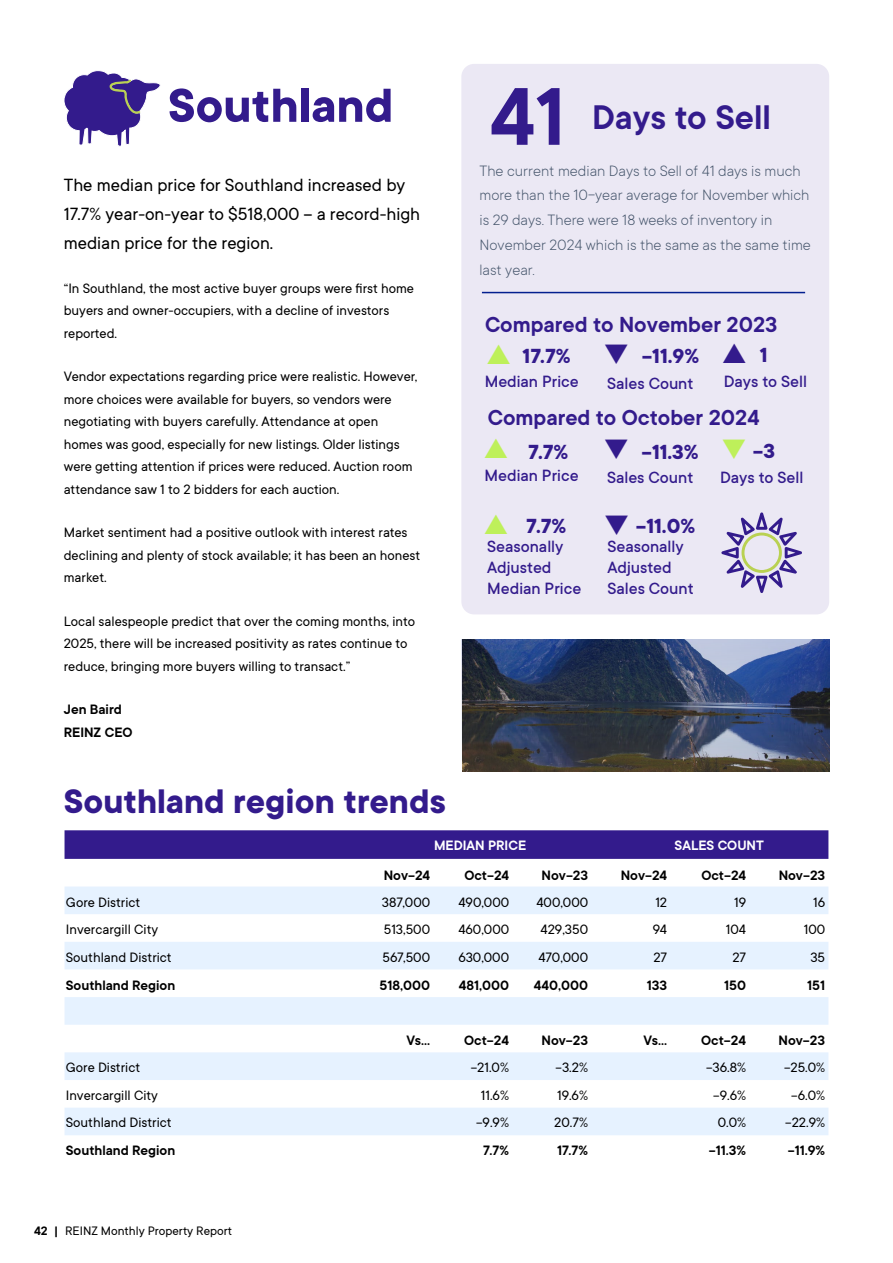
<style>
.page{position:relative;width:893px;height:1263px;background:#fff}
.page>*{position:absolute;margin:0;border:0;box-sizing:border-box;transform-origin:0 0}
.t1{font:600 90px "TT Commons";color:#331b8c}
.t2{font:700 52.5px "TT Commons";color:#331b8c}
.t3{font:600 37.65px "TT Commons";color:#331b8c}
.t4{font:700 37.5px "TT Commons";color:#331b8c}
.t5{font:600 24px "TT Commons";color:#331b8c}
.t6{font:700 22.5px "TT Commons";color:#331b8c}
.t7{font:19.5px/29.2px "TT Commons";color:#000}
.t8{font:500 18px/21px "TT Commons";color:#331b8c}
.t9{font:300 16.5px/24.8px "TT Commons";color:#44546a}
.t10{font:15px/22.5px "TT Commons";color:#000}
.t11{font:600 15px/22.5px "TT Commons";color:#000}
.t12{font:600 15px "TT Commons";color:#fff}
.t13{font:13.5px "TT Commons";color:#000}
.s1{color:#bef05a}
.s2{font-weight:600}
</style>
<div class="page">
<svg style="left:64px;top:70px;width:97px;height:77px"></svg>
<div style="left:65px;top:830px;width:763px;height:29px;background:#331b8c"></div>
<svg style="left:65px;top:886px;width:763px;height:249px;fill:#e6f2ff"></svg>
<div style="left:461px;top:64px;width:368px;height:550px;background:#ebe8f4;border-radius:13px"></div>
<hr style="left:482px;top:292px;width:323px;height:1px;background:#031f8f">
<svg style="left:721px;top:512px;width:81px;height:81px"></svg>
<svg style="left:461px;top:639px;width:368px;height:132px;background:#3c4861"></svg>
<h2 class="t2" style="left:168px;top:76px;width:227px">Southland</h2>
<h3 class="t7" style="left:64px;top:170px;width:358px">The median price for Southland increased by<br>17.7% year-on-year to $518,000 – a record-high median price for the region.</h3>
<p class="t10" style="left:64px;top:277px;width:352px">“In Southland, the most active buyer groups were first home buyers and owner-occupiers, with a decline of investors reported.</p>
<p class="t10" style="left:64px;top:365px;width:355px">Vendor expectations regarding price were realistic. However, more choices were available for buyers, so vendors were negotiating with buyers carefully. Attendance at open homes was good, especially for new listings. Older listings were getting attention if prices were reduced. Auction room attendance saw 1 to 2 bidders for each auction.</p>
<p class="t10" style="left:64px;top:521px;width:358px">Market sentiment had a positive outlook with interest rates declining and plenty of stock available; it has been an honest market.</p>
<p class="t10" style="left:64px;top:610px;width:353px">Local salespeople predict that over the coming months, into<br>2025, there will be increased positivity as rates continue to reduce, bringing more buyers willing to transact.”</p>
<p class="t11" style="left:64px;top:698px;width:70px">Jen Baird<br>REINZ CEO</p>
<h3 class="t4" style="left:64px;top:780px;width:384px">Southland region trends</h3>
<h1 class="t1" style="left:490px;top:67px;width:77px">41</h1>
<p class="t9" style="left:479px;top:158px;width:333px">The current median Days to Sell of 41 days is much more than the 10-year average for November which is 29 days. There were 18 weeks of inventory in November 2024 which is the same as the same time last year.</p>
<h3 class="t3" style="left:592px;top:97px;width:180px">Days to Sell</h3>
<h3 class="t5" style="left:485px;top:312px;width:294px">Compared to November 2023</h3>
<p class="t8" style="left:485px;top:371px;width:96px">Median Price</p>
<p class="t8" style="left:607px;top:373px;width:88px">Sales Count</p>
<p class="t8" style="left:724px;top:371px;width:85px">Days to Sell</p>
<h3 class="t6" style="left:523px;top:343px;width:178px">17.7% ❑ -11.9%</h3>
<h3 class="t6" style="left:760px;top:342px;width:9px">1</h3>
<h3 class="t5" style="left:488px;top:405px;width:273px">Compared to October 2024</h3>
<h3 class="t6" style="left:528px;top:440px;width:42px">7.7%</h3>
<h3 class="t6" style="left:603px;top:440px;width:173px">❑ -11.3% <span class="s1">❑</span> -3</h3>
<p class="t8" style="left:484px;top:465px;width:96px">Median Price</p>
<p class="t8" style="left:607px;top:467px;width:88px">Sales Count</p>
<p class="t8" style="left:720px;top:467px;width:85px">Days to Sell</p>
<h3 class="t6" style="left:526px;top:513px;width:42px">7.7%</h3>
<h3 class="t6" style="left:636px;top:513px;width:61px">-11.0%</h3>
<p class="t8" style="left:487px;top:536px;width:96px">Seasonally<br>Adjusted<br>Median Price</p>
<p class="t8" style="left:607px;top:536px;width:88px">Seasonally<br>Adjusted<br>Sales Count</p>
<p class="t12" style="left:434px;top:837px;width:94px">MEDIAN PRICE</p>
<p class="t12" style="left:675px;top:837px;width:91px">SALES COUNT</p>
<p class="t11" style="left:384px;top:864px;width:48px">Nov-24</p>
<p class="t11" style="left:464px;top:864px;width:46px">Oct-24</p>
<p class="t11" style="left:542px;top:864px;width:48px">Nov-23</p>
<p class="t11" style="left:621px;top:864px;width:48px">Nov-24</p>
<p class="t11" style="left:701px;top:864px;width:46px">Oct-24</p>
<p class="t11" style="left:779px;top:864px;width:48px">Nov-23</p>
<p class="t10" style="left:66px;top:891px;width:76px">Gore District</p>
<p class="t10" style="left:382px;top:891px;width:50px">387,000</p>
<p class="t10" style="left:458px;top:891px;width:52px">490,000</p>
<p class="t10" style="left:536px;top:891px;width:53px">400,000</p>
<p class="t10" style="left:655px;top:891px;width:13px">12</p>
<p class="t10" style="left:734px;top:891px;width:14px">19</p>
<p class="t10" style="left:813px;top:891px;width:14px">16</p>
<p class="t10" style="left:66px;top:919px;width:94px">Invercargill City</p>
<p class="t10" style="left:384px;top:919px;width:48px">513,500</p>
<p class="t10" style="left:458px;top:919px;width:52px">460,000</p>
<p class="t10" style="left:541px;top:919px;width:49px">429,350</p>
<p class="t10" style="left:653px;top:919px;width:16px">94</p>
<p class="t10" style="left:726px;top:919px;width:22px">104</p>
<p class="t10" style="left:804px;top:919px;width:23px">100</p>
<p class="t10" style="left:66px;top:946px;width:107px">Southland District</p>
<p class="t10" style="left:383px;top:946px;width:49px">567,500</p>
<p class="t10" style="left:458px;top:946px;width:52px">630,000</p>
<p class="t10" style="left:538px;top:946px;width:51px">470,000</p>
<p class="t10" style="left:653px;top:946px;width:15px">27</p>
<p class="t10" style="left:732px;top:946px;width:15px">27</p>
<p class="t10" style="left:810px;top:946px;width:16px">35</p>
<p class="t11" style="left:66px;top:974px;width:111px">Southland Region</p>
<p class="t11" style="left:380px;top:974px;width:52px">518,000</p>
<p class="t11" style="left:459px;top:974px;width:52px">481,000</p>
<p class="t11" style="left:534px;top:974px;width:56px">440,000</p>
<p class="t11" style="left:647px;top:974px;width:22px">133</p>
<p class="t11" style="left:724px;top:974px;width:23px">150</p>
<p class="t11" style="left:807px;top:974px;width:19px">151</p>
<p class="t11" style="left:406px;top:1029px;width:25px">Vs…</p>
<p class="t11" style="left:464px;top:1029px;width:46px">Oct-24</p>
<p class="t11" style="left:541px;top:1029px;width:48px">Nov-23</p>
<p class="t11" style="left:643px;top:1029px;width:25px">Vs…</p>
<p class="t11" style="left:701px;top:1029px;width:46px">Oct-24</p>
<p class="t11" style="left:778px;top:1029px;width:48px">Nov-23</p>
<p class="t10" style="left:66px;top:1057px;width:76px">Gore District</p>
<p class="t10" style="left:471px;top:1057px;width:40px">-21.0%</p>
<p class="t10" style="left:556px;top:1057px;width:34px">-3.2%</p>
<p class="t10" style="left:706px;top:1057px;width:42px">-36.8%</p>
<p class="t10" style="left:784px;top:1057px;width:43px">-25.0%</p>
<p class="t10" style="left:66px;top:1084px;width:94px">Invercargill City</p>
<p class="t10" style="left:481px;top:1084px;width:30px">11.6%</p>
<p class="t10" style="left:557px;top:1084px;width:33px">19.6%</p>
<p class="t10" style="left:713px;top:1084px;width:34px">-9.6%</p>
<p class="t10" style="left:791px;top:1084px;width:35px">-6.0%</p>
<p class="t10" style="left:66px;top:1111px;width:107px">Southland District</p>
<p class="t10" style="left:476px;top:1111px;width:34px">-9.9%</p>
<p class="t10" style="left:554px;top:1111px;width:35px">20.7%</p>
<p class="t10" style="left:718px;top:1111px;width:30px">0.0%</p>
<p class="t10" style="left:785px;top:1111px;width:41px">-22.9%</p>
<p class="t11" style="left:66px;top:1139px;width:111px">Southland Region</p>
<p class="t11" style="left:483px;top:1139px;width:27px">7.7%</p>
<p class="t11" style="left:557px;top:1139px;width:32px">17.7%</p>
<p class="t11" style="left:709px;top:1139px;width:39px">-11.3%</p>
<p class="t11" style="left:788px;top:1139px;width:39px">-11.9%</p>
<p class="t13" style="left:34px;top:1224px;width:200px"><span class="s2">42 |</span> REINZ Monthly Property Report</p>
</div>
